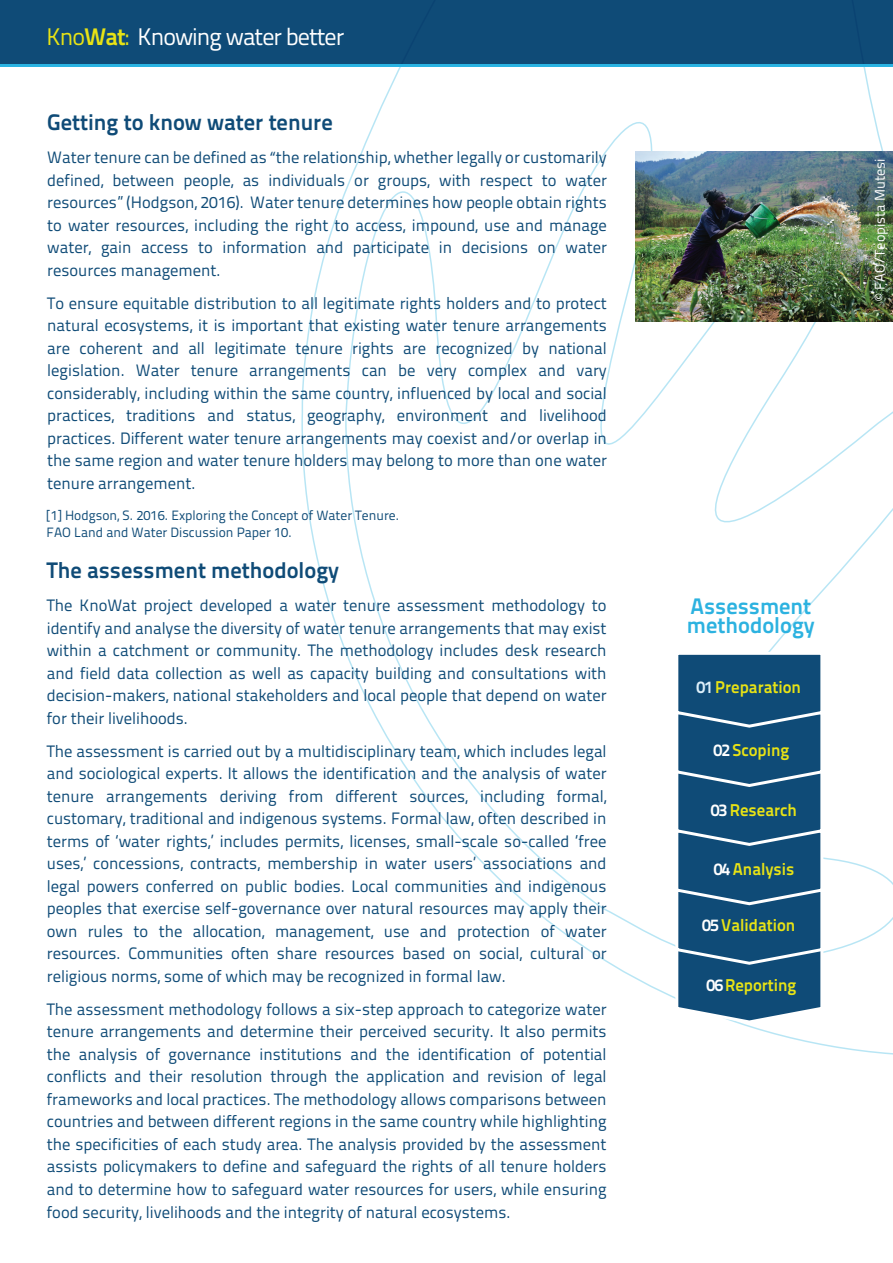
<style>
.page{position:relative;width:893px;height:1263px;background:#fff}
.page>*{position:absolute;margin:0;border:0;box-sizing:border-box;transform-origin:0 0}
.t1{font:24px "Titillium Text 22 L";letter-spacing:-.04em;color:#fff}
.t2{font:700 22.5px "Titillium Text 22 L";color:#0f4b77}
.t3{font:700 22.5px/19.5px "Titillium Text 22 L";color:#2cb2e0}
.t4{font:700 17.1px "Titillium Text 22 L";color:#e8e315}
.t5{font:16.5px/22.5px "Titillium Text 22 L";color:#0f4b77;text-align:justify}
.t6{font:14.25px "Titillium Text 22 L";color:#fff}
.t7{font:13.5px/16.5px "Titillium Text 22 L";color:#0f4b77}
.s1{color:#e8e315}
.s2{font-weight:700;color:#e8e315}
.s3{font-family:"Myriad Pro"}
.s4{color:#dceffa}
.s5{color:#fff}
</style>
<div class="page">
<div style="left:0;top:0;width:893px;height:66px;background:#0f4b77"></div>
<svg style="left:345px;top:122px;width:548px;height:839px"></svg>
<svg style="left:574px;top:64px;width:319px;height:251px"></svg>
<svg style="left:673px;top:650px;width:152px;height:375px;background:#31648a"></svg>
<img style="left:636px;top:152px;width:257px;height:170px">
<hr style="left:0;top:65px;width:893px;height:2px;background:#2ab3e2">
<h1 class="t1" style="left:47px;top:18px;width:299px"><span class="s1">Kno</span><span class="s2">Wat</span><span class="s1">:</span> Knowing water better</h1>
<h2 class="t2" style="left:47px;top:105px;width:287px">Getting to know water tenure</h2>
<p class="t5" style="left:47px;top:145px;width:561px">Water tenure can be defined as <span class="s3">“</span>the relationship, whether legally or customarily defined, between people, as individuals or groups, with respect to water resources” (Hodgson, 2016). Water tenure determines how people obtain rights to water resources, including the right to access, impound, use and manage water, gain access to information and participate in decisions on water resources management.</p>
<p class="t5" style="left:47px;top:291px;width:561px">To ensure equitable distribution to all legitimate rights holders and to protect natural ecosystems, it is important that existing water tenure arrangements are coherent and all legitimate tenure rights are recognized by national legislation. Water tenure arrangements can be very complex and vary considerably, including within the same country, influenced by local and social practices, traditions and status, geography, environment and livelihood practices. Different water tenure arrangements may coexist and/or overlap in the same region and water tenure holders may belong to more than one water tenure arrangement.</p>
<p class="t7" style="left:47px;top:506px;width:354px">[1] Hodgson, S. 2016. Exploring the Concept of Water Tenure.<br>FAO Land and Water Discussion Paper 10.</p>
<h2 class="t2" style="left:47px;top:553px;width:294px">The assessment methodology</h2>
<p class="t5" style="left:47px;top:593px;width:561px">The KnoWat project developed a water tenure assessment methodology to identify and analyse the diversity of water tenure arrangements that may exist within a catchment or community. The methodology includes desk research and field data collection as well as capacity building and consultations with decision-makers, national stakeholders and local people that depend on water for their livelihoods.</p>
<p class="t5" style="left:47px;top:739px;width:561px">The assessment is carried out by a multidisciplinary team, which includes legal and sociological experts. It allows the identification and the analysis of water tenure arrangements deriving from different sources, including formal, customary, traditional and indigenous systems. Formal law, often described in terms of ‘water rights,’ includes permits, licenses, small-scale so-called ‘free uses,’ concessions, contracts, membership in water users’ associations and legal powers conferred on public bodies. Local communities and indigenous peoples that exercise self-governance over natural resources may apply their own rules to the allocation, management, use and protection of water resources. Communities often share resources based on social, cultural or religious norms, some of which may be recognized in formal law.</p>
<p class="t5" style="left:47px;top:997px;width:561px">The assessment methodology follows a six-step approach to categorize water tenure arrangements and determine their perceived security. It also permits the analysis of governance institutions and the identification of potential conflicts and their resolution through the application and revision of legal frameworks and local practices. The methodology allows comparisons between countries and between different regions in the same country while highlighting the specificities of each study area. The analysis provided by the assessment assists policymakers to define and safeguard the rights of all tenure holders and to determine how to safeguard water resources for users, while ensuring food security, livelihoods and the integrity of natural ecosystems.</p>
<p class="t6" style="left:869px;top:301px;width:144px;rotate:-90deg">© FAO/Teopista Mutesi</p>
<h2 class="t3" style="left:687px;top:595px;width:129px">Assessment methodology</h2>
<p class="t4" style="left:697px;top:673px;width:106px"><span class="s4">01</span> Preparation</p>
<p class="t4" style="left:713px;top:737px;width:77px"><span class="s5">02</span> Scoping</p>
<p class="t4" style="left:711px;top:796px;width:88px"><span class="s5">03</span>Research</p>
<p class="t4" style="left:714px;top:855px;width:82px"><span class="s5">04</span>Analysis</p>
<p class="t4" style="left:702px;top:912px;width:95px"><span class="s5">05</span>Validation</p>
<p class="t4" style="left:706px;top:972px;width:92px"><span class="s5">06</span> Reporting</p>
</div>
